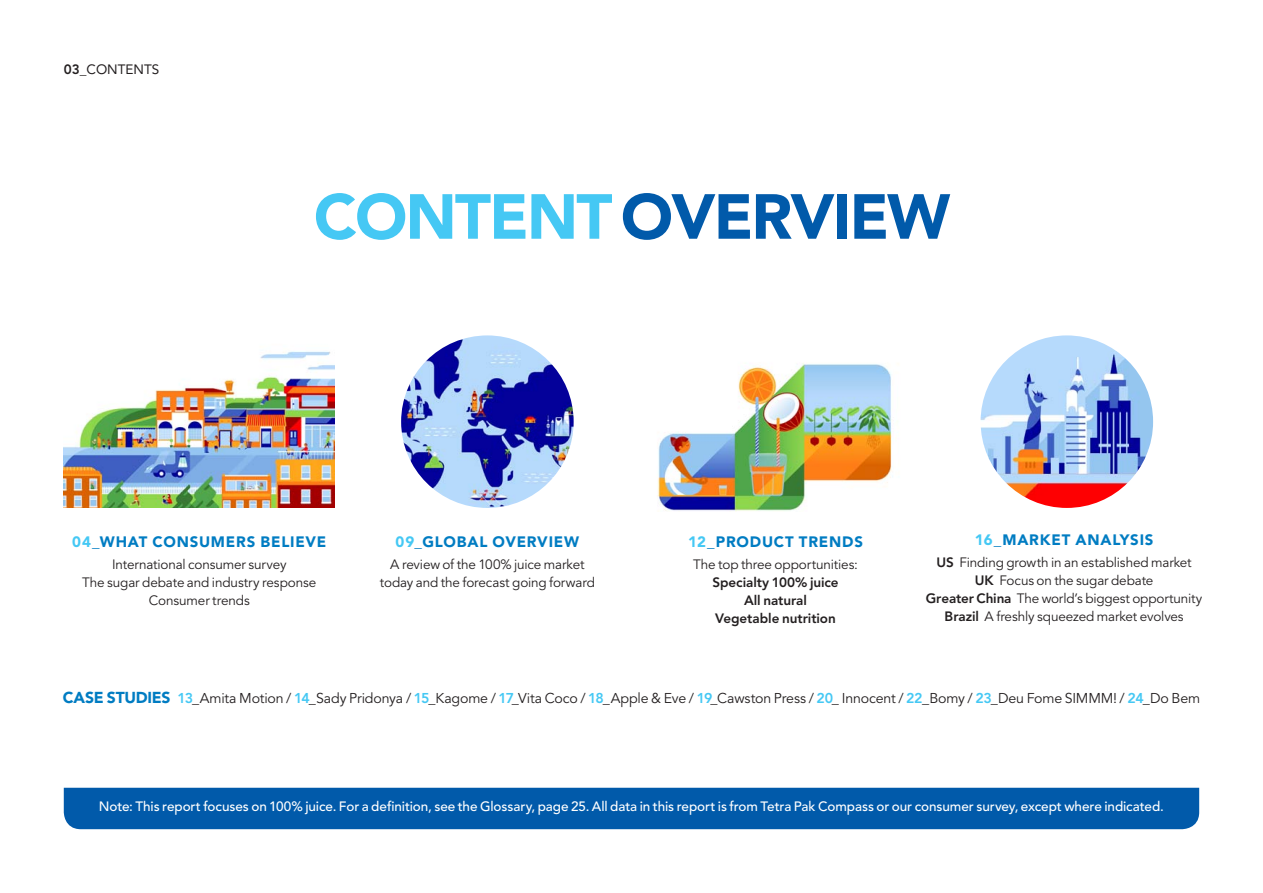
<style>
.page{position:relative;width:1263px;height:893px;background:#fff}
.page>*{position:absolute;margin:0;border:0;box-sizing:border-box;transform-origin:0 0}
.t1{font:900 63px "Avenir";letter-spacing:-.03em;color:#015aaa}
.t2{font:900 15px "Avenir";letter-spacing:.055em;color:#007cc2}
.t3{font:14.1px "Avenir";letter-spacing:-.01em;color:#231f20}
.t4{font:13.5px/18px "Avenir";letter-spacing:-.01em;color:#231f20;text-align:center}
.t5{font:500 13.5px "Avenir";letter-spacing:-.005em;color:#fff}
.t6{font:800 13.5px "Avenir";letter-spacing:-.005em;color:#231f20}
.t7{font:13.5px "Avenir";color:#231f20}
.s1{font-weight:800}
.s2{color:#45c8f4}
.s3{font-weight:900;font-size:15.75px;color:#007cc2}
.s4{font-weight:800;color:#45c8f4}
</style>
<div class="page">
<div style="left:64px;top:788px;width:1135px;height:41px;background:#015aaa"></div>
<img style="left:64px;top:351px;width:271px;height:157px">
<img style="left:401px;top:335px;width:173px;height:173px;border-radius:86px">
<img style="left:657px;top:363px;width:236px;height:148px">
<img style="left:980px;top:335px;width:173px;height:173px;border-radius:86px">
<p class="t7" style="left:64px;top:62px;width:97px"><span class="s1">03</span>_CONTENTS</p>
<p class="t1" style="left:314px;top:179px;width:638px"><span class="s2">CONTENT</span> OVERVIEW</p>
<p class="t2" style="left:72px;top:533px;width:256px"><span class="s2">04</span>_WHAT CONSUMERS BELIEVE</p>
<p class="t4" style="left:112px;top:556px;width:176px">International consumer survey</p>
<p class="t4" style="left:82px;top:574px;width:236px">The sugar debate and industry response</p>
<p class="t4" style="left:149px;top:592px;width:102px">Consumer trends</p>
<p class="t2" style="left:396px;top:533px;width:185px"><span class="s2">09</span>_GLOBAL OVERVIEW</p>
<p class="t4" style="left:380px;top:556px;width:217px">A review of the 100% juice market today and the forecast going forward</p>
<p class="t2" style="left:688px;top:533px;width:176px"><span class="s2">12</span>_PRODUCT TRENDS</p>
<p class="t4" style="left:693px;top:556px;width:166px">The top three opportunities:</p>
<p class="t6" style="left:712px;top:574px;width:128px">Specialty 100% juice</p>
<p class="t6" style="left:744px;top:592px;width:65px">All natural</p>
<p class="t6" style="left:715px;top:610px;width:122px">Vegetable nutrition</p>
<p class="t2" style="left:975px;top:530px;width:180px"><span class="s2">16</span>_MARKET ANALYSIS</p>
<p class="t4" style="left:936px;top:554px;width:257px"><span class="s1">US</span> Finding growth in an established market</p>
<p class="t4" style="left:975px;top:572px;width:180px"><span class="s1">UK</span> Focus on the sugar debate</p>
<p class="t4" style="left:926px;top:590px;width:278px"><span class="s1">Greater China</span> The world’s biggest opportunity<br><span class="s1">Brazil</span> A freshly squeezed market evolves</p>
<p class="t3" style="left:63px;top:690px;width:1139px"><span class="s3">CASE STUDIES</span> <span class="s4">13</span>_Amita Motion / <span class="s4">14</span>_Sady Pridonya / <span class="s4">15</span>_Kagome / <span class="s4">17</span>_Vita Coco / <span class="s4">18</span>_Apple &amp; Eve / <span class="s4">19</span>_Cawston Press / <span class="s4">20</span>_ Innocent / <span class="s4">22</span>_Bomy / <span class="s4">23</span>_Deu Fome SIMMM! / <span class="s4">24</span>_Do Bem</p>
<p class="t5" style="left:99px;top:798px;width:1067px">Note: This report focuses on 100% juice. For a definition, see the Glossary, page 25. All data in this report is from Tetra Pak Compass or our consumer survey, except where indicated.</p>
</div>
